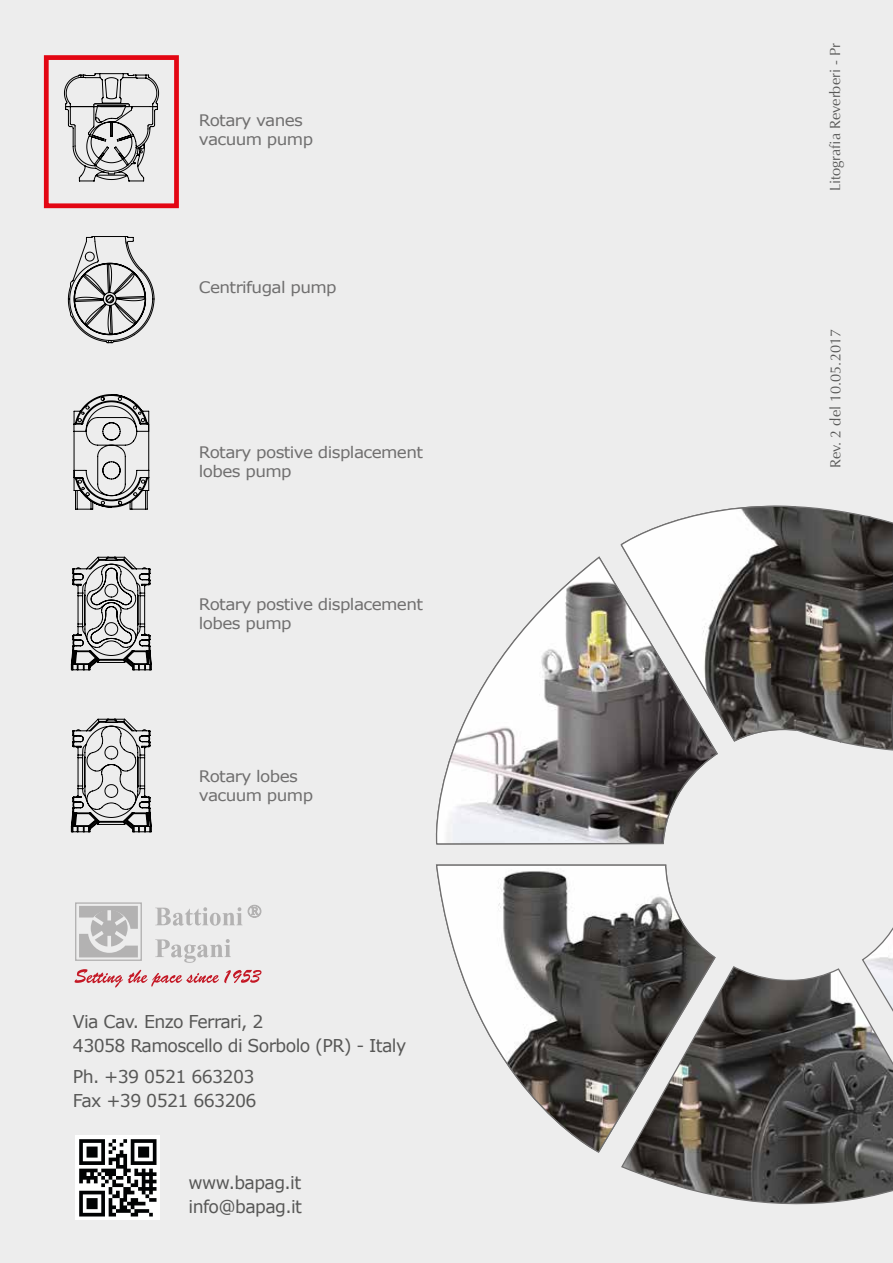
<style>
.page{position:relative;width:893px;height:1263px;background:#ededed}
.page>*{position:absolute;margin:0;border:0;box-sizing:border-box;transform-origin:0 0}
.t1{font:17.7px/23.9px "Verdana";letter-spacing:-.035em;color:#575756}
.t2{font:15.9px/19px "Verdana";letter-spacing:-.035em;color:#706f6f;scale:1.06 1}
.t3{font:14.55px "Optima";color:#575756}
</style>
<div class="page">
<svg style="left:68px;top:236px;width:86px;height:107px"></svg>
<svg style="left:64px;top:73px;width:95px;height:108px"></svg>
<svg style="left:73px;top:394px;width:76px;height:116px"></svg>
<svg style="left:71px;top:556px;width:81px;height:114px"></svg>
<svg style="left:71px;top:718px;width:81px;height:114px"></svg>
<div style="left:44px;top:55px;width:135px;height:153px;border:5px solid #e30613"></div>
<svg style="left:435px;top:556px;width:258px;height:289px"></svg>
<svg style="left:436px;top:864px;width:280px;height:289px"></svg>
<svg style="left:620px;top:965px;width:273px;height:240px"></svg>
<svg style="left:861px;top:927px;width:32px;height:232px"></svg>
<svg style="left:620px;top:505px;width:273px;height:270px"></svg>
<div style="left:76px;top:1135px;width:84px;height:85px;background:#fff"></div>
<svg style="left:79px;top:1139px;width:78px;height:77px"></svg>
<svg style="left:155px;top:939px;width:76px;height:24px"></svg>
<div style="left:75px;top:902px;width:67px;height:59px;border:1px solid #b3b2b2"></div>
<svg style="left:79px;top:906px;width:59px;height:51px"></svg>
<svg style="left:155px;top:905px;width:106px;height:21px"></svg>
<svg style="left:75px;top:969px;width:186px;height:18px"></svg>
<p class="t2" style="left:199px;top:111px;width:109px">Rotary vanes vacuum pump</p>
<p class="t2" style="left:199px;top:278px;width:131px">Centrifugal pump</p>
<p class="t2" style="left:199px;top:443px;width:213px">Rotary postive displacement lobes pump</p>
<p class="t2" style="left:199px;top:595px;width:213px">Rotary postive displacement lobes pump</p>
<p class="t2" style="left:199px;top:767px;width:109px">Rotary lobes vacuum pump</p>
<p class="t1" style="left:73px;top:1009px;width:335px">Via Cav. Enzo Ferrari, 2<br>43058 Ramoscello di Sorbolo (PR) - Italy</p>
<p class="t1" style="left:73px;top:1065px;width:185px">Ph. +39 0521 663203<br>Fax +39 0521 663206</p>
<p class="t1" style="left:189px;top:1171px;width:115px">www.bapag.it info@bapag.it</p>
<p class="t3" style="left:827px;top:191px;width:150px;rotate:-90deg">Litografia Reverberi - Pr</p>
<p class="t3" style="left:827px;top:468px;width:141px;rotate:-90deg">Rev. 2 del 10.05.2017</p>
</div>
